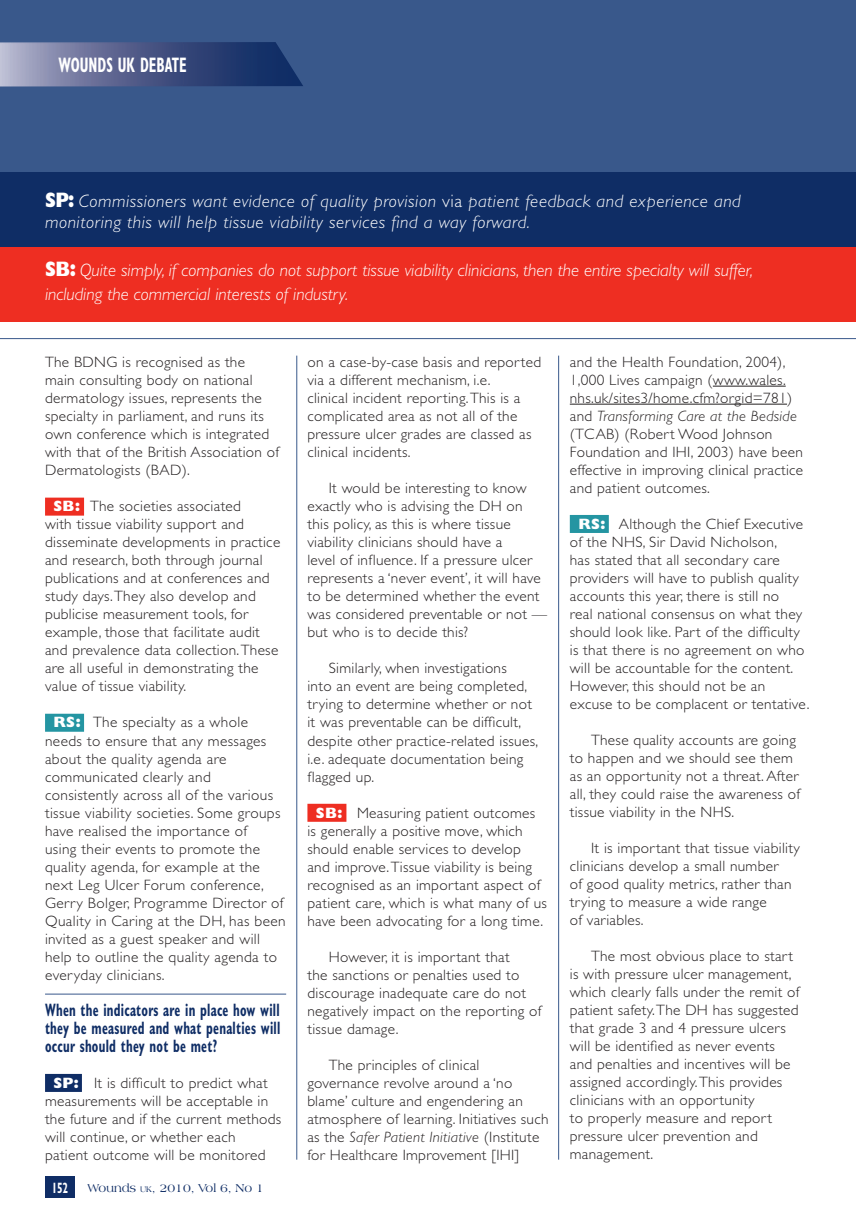
<style>
.page{position:relative;width:856px;height:1226px;background:#fff}
.page>*{position:absolute;margin:0;border:0;box-sizing:border-box;transform-origin:0 0}
.t1{font:700 condensed 21px "Gill Sans";color:#fff;scale:.7 1}
.pull_quote{font:italic 300 18px/21px "Gill Sans";letter-spacing:.015em;color:#fff}
.Questions{font:700 condensed 18px/18px "Gill Sans";letter-spacing:.02em;color:#0f2d65;text-align:justify;scale:.7 1}
.JA{font:300 15px/18px "Gill Sans";letter-spacing:.02em;color:#231f20}
.Bodytext{font:300 15px/18px "Gill Sans";letter-spacing:.02em;color:#231f20}
.Body_text{font:300 15px/18px "Gill Sans";letter-spacing:.02em;color:#231f20}
.KC{font:300 15px/18px "Gill Sans";letter-spacing:.02em;color:#231f20}
.t2{font:700 condensed 15px "Gill Sans";color:#fff;scale:.7 1}
.t3{font:12px "Americana BT";color:#0f2d65}
.s1{font-weight:800;font-style:normal;font-size:21px}
.s2{font-style:normal}
.s3{font-weight:800;color:#fff}
.s4{font-size:8.4px}
.s5{font-style:italic}
</style>
<div class="page">
<div style="left:0;top:0;width:855px;height:299px;background:#39588b"></div>
<svg style="left:0;top:42px;width:303px;height:45px"></svg>
<hr style="left:0;top:338px;width:855px;height:1px;background:#39588b">
<div style="left:0;top:173px;width:855px;height:74px;background:#0f2d65"></div>
<div style="left:0;top:247px;width:855px;height:74px;background:#ee2e22"></div>
<div style="left:45px;top:1176px;width:30px;height:21px;background:#0f2d65"></div>
<div style="left:45px;top:497px;width:39px;height:18px;background:#ee2e22"></div>
<div style="left:45px;top:713px;width:39px;height:18px;background:#2495a2"></div>
<hr style="left:45px;top:993px;width:241px;height:1px;background:#39588b">
<div style="left:45px;top:1073px;width:37px;height:18px;background:#0f2d65"></div>
<div style="left:307px;top:803px;width:39px;height:18px;background:#ee2e22"></div>
<hr style="left:712px;top:386px;width:73px;height:1px;background:#231f20">
<hr style="left:569px;top:404px;width:218px;height:1px;background:#231f20">
<div style="left:569px;top:515px;width:39px;height:18px;background:#2495a2"></div>
<hr style="left:558px;top:355px;width:1px;height:804px;background:#39588b">
<hr style="left:296px;top:355px;width:1px;height:804px;background:#39588b">
<p class="t1" style="left:59px;top:52px;width:184px">WOUNDS UK DEBATE</p>
<p class="pull_quote" style="left:45px;top:191px;width:697px"><span class="s1">SP:</span> Commissioners want evidence of quality provision <span class="s2">via</span> patient feedback and experience and monitoring this will help tissue viability services find a way forward.</p>
<p class="pull_quote" style="left:45px;top:258px;width:709px;line-height:24px"><span class="s1">SB:</span> Quite simply, if companies do not support tissue viability clinicians, then the entire specialty will suffer, including the commercial interests of industry.</p>
<p class="Body_text" style="left:45px;top:353px;width:235px">The BDNG is recognised as the<br>main consulting body on national dermatology issues, represents the specialty in parliament, and runs its own conference which is integrated with that of the British Association of Dermatologists (BAD).</p>
<p class="KC" style="left:45px;top:497px;width:237px;text-indent:9px"><span class="s3">SB:</span> The societies associated<br>with tissue viability support and disseminate developments in practice and research, both through journal publications and at conferences and study days. They also develop and publicise measurement tools, for example, those that facilitate audit and prevalence data collection. These are all useful in demonstrating the value of tissue viability.</p>
<p class="JA" style="left:45px;top:713px;width:242px;text-indent:9px"><span class="s3">RS:</span> The specialty as a whole needs to ensure that any messages about the quality agenda are communicated clearly and consistently across all of the various tissue viability societies. Some groups have realised the importance of<br>using their events to promote the quality agenda, for example at the next Leg Ulcer Forum conference,<br>Gerry Bolger, Programme Director of<br>Quality in Caring at the DH, has been invited as a guest speaker and will help to outline the quality agenda to everyday clinicians.</p>
<p class="Questions" style="left:45px;top:1000px;width:337px">When the indicators are in place how will they be measured and what penalties will occur should they not be met?</p>
<p class="JA" style="left:45px;top:1073px;width:238px;text-indent:9px"><span class="s3">SP:</span> It is difficult to predict what measurements will be acceptable in the future and if the current methods will continue, or whether each patient outcome will be monitored</p>
<p class="t2" style="left:52px;top:1178px;width:25px">152</p>
<p class="t3" style="left:88px;top:1180px;width:178px">Wounds <span class="s4">uk</span>, 2010, Vol 6, No 1</p>
<p class="JA" style="left:307px;top:353px;width:235px">on a case-by-case basis and reported via a different mechanism, i.e.<br>clinical incident reporting. This is a complicated area as not all of the pressure ulcer grades are classed as clinical incidents.</p>
<p class="Bodytext" style="left:307px;top:479px;width:241px;text-indent:21px">It would be interesting to know exactly who is advising the DH on this policy, as this is where tissue viability clinicians should have a<br>level of influence. If a pressure ulcer represents a ‘never event’, it will have to be determined whether the event was considered preventable or not — but who is to decide this?</p>
<p class="Bodytext" style="left:307px;top:659px;width:232px;text-indent:21px">Similarly, when investigations<br>into an event are being completed, trying to determine whether or not it was preventable can be difficult, despite other practice-related issues, i.e. adequate documentation being flagged up.</p>
<p class="JA" style="left:307px;top:803px;width:241px;text-indent:9px"><span class="s3">SB:</span> Measuring patient outcomes is generally a positive move, which should enable services to develop and improve. Tissue viability is being recognised as an important aspect of patient care, which is what many of us have been advocating for a long time.</p>
<p class="Body_text" style="left:307px;top:947px;width:235px;text-indent:21px">However, it is important that<br>the sanctions or penalties used to discourage inadequate care do not negatively impact on the reporting of tissue damage.</p>
<p class="Body_text" style="left:307px;top:1055px;width:242px;text-indent:21px">The principles of clinical governance revolve around a ‘no blame’ culture and engendering an atmosphere of learning. Initiatives such as the <span class="s5">Safer Patient Initiative</span> (Institute for Healthcare Improvement [IHI]</p>
<p class="Body_text" style="left:569px;top:353px;width:235px">and the Health Foundation, 2004), 1,000 Lives campaign (www.wales. nhs.uk/sites3/home.cfm?orgid=781) and <span class="s5">Transforming Care at the Bedside </span>(TCAB) (Robert Wood Johnson Foundation and IHI, 2003) have been effective in improving clinical practice and patient outcomes.</p>
<p class="JA" style="left:569px;top:515px;width:241px;text-indent:9px"><span class="s3">RS:</span> Although the Chief Executive of the NHS, Sir David Nicholson,<br>has stated that all secondary care providers will have to publish quality accounts this year, there is still no<br>real national consensus on what they should look like. Part of the difficulty is that there is no agreement on who will be accountable for the content.<br>However, this should not be an excuse to be complacent or tentative.</p>
<p class="Bodytext" style="left:569px;top:731px;width:232px;text-indent:21px">These quality accounts are going to happen and we should see them as an opportunity not a threat. After all, they could raise the awareness of tissue viability in the NHS.</p>
<p class="Bodytext" style="left:569px;top:839px;width:231px;text-indent:21px">It is important that tissue viability clinicians develop a small number<br>of good quality metrics, rather than trying to measure a wide range<br>of variables.</p>
<p class="Bodytext" style="left:569px;top:947px;width:231px;text-indent:21px">The most obvious place to start is with pressure ulcer management, which clearly falls under the remit of patient safety. The DH has suggested that grade 3 and 4 pressure ulcers will be identified as never events and penalties and incentives will be assigned accordingly. This provides clinicians with an opportunity<br>to properly measure and report pressure ulcer prevention and management.</p>
</div>
